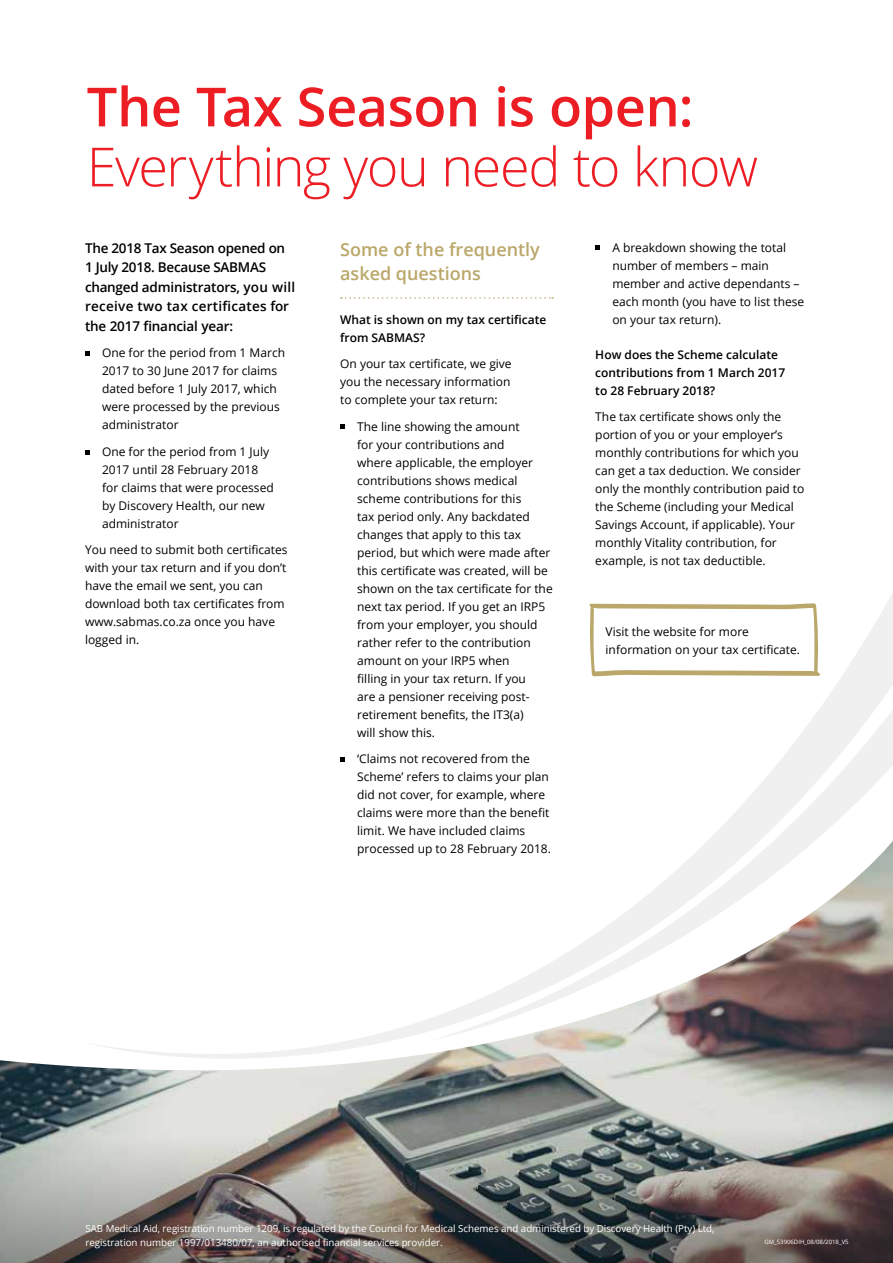
<style>
.page{position:relative;width:893px;height:1263px;background:#fff}
.page>*{position:absolute;margin:0;border:0;box-sizing:border-box;transform-origin:0 0}
.t1{font:300 54px "Open Sans";letter-spacing:-.025em;color:#ed1d24}
.t2{font:600 54px "Open Sans";letter-spacing:-.01em;color:#ed1d24}
.t3{font:600 18px/24px "Open Sans";color:#baa769}
.t4{font:600 13.5px/19.5px "Open Sans";letter-spacing:-.01em;color:#000}
.t5{font:12px/18px "Open Sans";color:#000}
.t6{font:600 12px/18px "Open Sans";color:#000}
.t7{font:9.75px/13.5px "Open Sans";letter-spacing:-.005em;color:#fff}
.t8{font:6px "Open Sans";color:#fff}
</style>
<div class="page">
<svg style="left:85px;top:351px;width:5px;height:5px"></svg>
<svg style="left:85px;top:450px;width:5px;height:4px"></svg>
<svg style="left:341px;top:297px;width:212px;height:2px"></svg>
<svg style="left:340px;top:425px;width:5px;height:4px"></svg>
<svg style="left:595px;top:246px;width:5px;height:4px"></svg>
<svg style="left:83px;top:593px;width:810px;height:482px"></svg>
<img style="left:0;top:1075px;width:893px;height:188px">
<h1 class="t2" style="left:87px;top:70px;width:608px">The Tax Season is open:</h1>
<h1 class="t1" style="left:87px;top:130px;width:673px">Everything you need to know</h1>
<p class="t4" style="left:85px;top:238px;width:212px">The 2018 Tax Season opened on<br>1 July 2018. Because SABMAS changed administrators, you will receive two tax certificates for the 2017 financial year:</p>
<p class="t5" style="left:102px;top:344px;width:185px">One for the period from 1 March<br>2017 to 30 June 2017 for claims dated before 1 July 2017, which were processed by the previous administrator</p>
<p class="t5" style="left:102px;top:442px;width:173px">One for the period from 1 July<br>2017 until 28 February 2018 for claims that were processed by Discovery Health, our new administrator</p>
<p class="t5" style="left:85px;top:541px;width:204px">You need to submit both certificates with your tax return and if you don’t have the email we sent, you can download both tax certificates from www.sabmas.co.za once you have logged in.</p>
<h2 class="t3" style="left:340px;top:237px;width:201px">Some of the frequently asked questions</h2>
<p class="t6" style="left:340px;top:310px;width:208px">What is shown on my tax certificate from SABMAS?</p>
<p class="t5" style="left:340px;top:354px;width:173px;text-align:justify">On your tax certificate, we give you the necessary information to complete your tax return:</p>
<p class="t5" style="left:357px;top:417px;width:197px">The line showing the amount<br>for your contributions and<br>where applicable, the employer contributions shows medical scheme contributions for this<br>tax period only. Any backdated changes that apply to this tax period, but which were made after this certificate was created, will be shown on the tax certificate for the next tax period. If you get an IRP5 from your employer, you should rather refer to the contribution amount on your IRP5 when<br>filling in your tax return. If you<br>are a pensioner receiving post&shy;retirement benefits, the IT3(a)<br>will show this.</p>
<p class="t5" style="left:357px;top:749px;width:195px">‘Claims not recovered from the<br>Scheme’ refers to claims your plan did not cover, for example, where claims were more than the benefit limit. We have included claims processed up to 28 February 2018.</p>
<p class="t5" style="left:612px;top:238px;width:193px">A breakdown showing the total number of members – main member and active dependants – each month (you have to list these on your tax return).</p>
<p class="t6" style="left:595px;top:345px;width:191px">How does the Scheme calculate contributions from 1 March 2017 to 28 February 2018?</p>
<p class="t5" style="left:595px;top:407px;width:211px">The tax certificate shows only the portion of you or your employer’s monthly contributions for which you can get a tax deduction. We consider only the monthly contribution paid to the Scheme (including your Medical Savings Account, if applicable). Your monthly Vitality contribution, for example, is not tax deductible.</p>
<p class="t5" style="left:606px;top:622px;width:196px">Visit the website for more information on your tax certificate.</p>
<p class="t7" style="left:85px;top:1222px;width:631px">SAB Medical Aid, registration number 1209, is regulated by the Council for Medical Schemes and administered by Discovery Health (Pty) Ltd, registration number 1997/013480/07, an authorised financial services provider.</p>
<p class="t8" style="left:764px;top:1238px;width:86px">GM_53906DIH_08/08/2018_V5</p>
</div>
